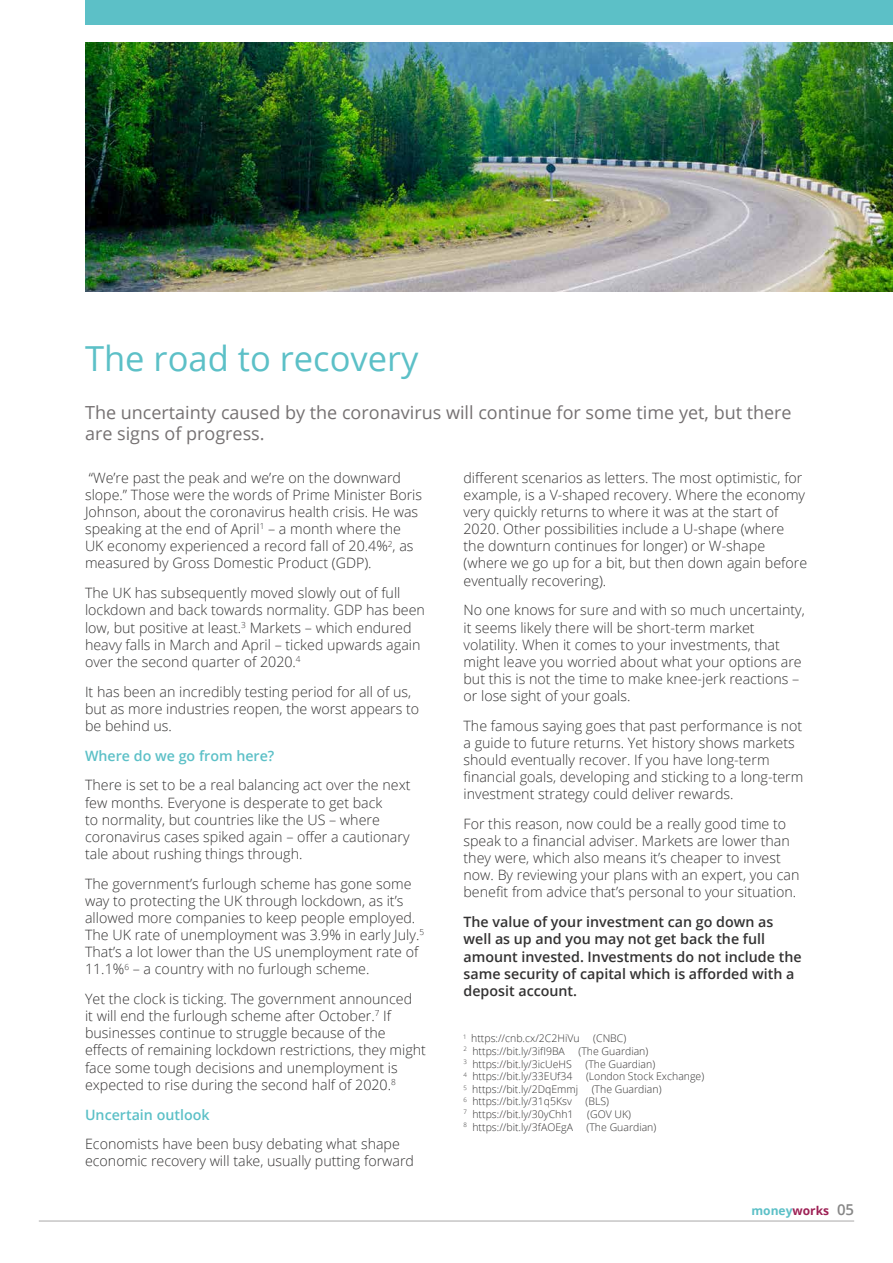
<style>
.page{position:relative;width:893px;height:1263px;background:#fff}
.page>*{position:absolute;margin:0;border:0;box-sizing:border-box;transform-origin:0 0}
.t1{font:34.5px "Open Sans";color:#5cc0c7}
.t2{font:18px/21.6px "Open Sans";color:#757172}
.t3{font:600 15px "Open Sans";color:#878787}
.t4{font:300 14.25px/17.1px "Open Sans";color:#333232}
.t5{font:600 14.25px/17.1px "Open Sans";color:#333232}
.t6{font:600 14.25px "Open Sans";color:#5cc0c7}
.t7{font:700 12px "Open Sans";color:#5cc0c7}
.t8{font:300 10.5px "Open Sans";color:#333232}
.s1{color:#9e2155}
</style>
<div class="page">
<hr style="left:39px;top:1220px;width:815px;height:1px;background:#b3b2b2">
<img style="left:85px;top:43px;width:808px;height:248px">
<div style="left:85px;top:0;width:808px;height:24px;background:#5cc0c7"></div>
<h1 class="t1" style="left:85px;top:335px;width:335px">The road to recovery</h1>
<p class="t2" style="left:85px;top:401px;width:708px">The uncertainty caused by the coronavirus will continue for some time yet, but there are signs of progress.</p>
<p class="t4" style="left:85px;top:469px;width:339px">“We’re past the peak and we’re on the downward slope.” Those were the words of Prime Minister Boris Johnson, about the coronavirus health crisis. He was speaking at the end of April<sup>1</sup> – a month where the UK economy experienced a record fall of 20.4%<sup>2</sup>, as measured by Gross Domestic Product (GDP).</p>
<p class="t4" style="left:85px;top:584px;width:341px">The UK has subsequently moved slowly out of full lockdown and back towards normality. GDP has been low, but positive at least.<sup>3</sup> Markets – which endured heavy falls in March and April – ticked upwards again over the second quarter of 2020.<sup>4</sup></p>
<p class="t4" style="left:85px;top:682px;width:336px">It has been an incredibly testing period for all of us, but as more industries reopen, the worst appears to be behind us.</p>
<p class="t6" style="left:85px;top:746px;width:191px">Where do we go from here?</p>
<p class="t4" style="left:85px;top:776px;width:327px">There is set to be a real balancing act over the next few months. Everyone is desperate to get back<br>to normality, but countries like the US – where coronavirus cases spiked again – offer a cautionary tale about rushing things through.</p>
<p class="t4" style="left:85px;top:875px;width:341px">The government’s furlough scheme has gone some way to protecting the UK through lockdown, as it’s allowed more companies to keep people employed.<br>The UK rate of unemployment was 3.9% in early July.<sup>5<br></sup>That’s a lot lower than the US unemployment rate of 11.1%<sup>6</sup> – a country with no furlough scheme.</p>
<p class="t4" style="left:85px;top:990px;width:342px">Yet the clock is ticking. The government announced<br>it will end the furlough scheme after October.<sup>7</sup> If businesses continue to struggle because of the effects of remaining lockdown restrictions, they might face some tough decisions and unemployment is expected to rise during the second half of 2020.<sup>8</sup></p>
<p class="t6" style="left:85px;top:1104px;width:126px">Uncertain outlook</p>
<p class="t4" style="left:85px;top:1135px;width:331px">Economists have been busy debating what shape economic recovery will take, usually putting forward</p>
<p class="t4" style="left:463px;top:469px;width:345px">different scenarios as letters. The most optimistic, for example, is a V-shaped recovery. Where the economy very quickly returns to where it was at the start of 2020. Other possibilities include a U-shape (where the downturn continues for longer) or W-shape (where we go up for a bit, but then down again before eventually recovering).</p>
<p class="t4" style="left:463px;top:601px;width:343px">No one knows for sure and with so much uncertainty, it seems likely there will be short-term market volatility. When it comes to your investments, that might leave you worried about what your options are but this is not the time to make knee-jerk reactions – or lose sight of your goals.</p>
<p class="t4" style="left:463px;top:717px;width:341px">The famous saying goes that past performance is not a guide to future returns. Yet history shows markets should eventually recover. If you have long-term financial goals, developing and sticking to a long-term investment strategy could deliver rewards.</p>
<p class="t4" style="left:463px;top:815px;width:338px">For this reason, now could be a really good time to speak to a financial adviser. Markets are lower than they were, which also means it’s cheaper to invest now. By reviewing your plans with an expert, you can benefit from advice that’s personal to your situation.</p>
<p class="t5" style="left:463px;top:913px;width:340px">The value of your investment can go down as well as up and you may not get back the full amount invested. Investments do not include the same security of capital which is afforded with a deposit account.</p>
<p class="t8" style="left:463px;top:1031px;width:118px"><sup>1</sup> https://cnb.cx/2C2HiVu</p>
<p class="t8" style="left:593px;top:1031px;width:34px">(CNBC)</p>
<p class="t8" style="left:463px;top:1044px;width:103px"><sup>2</sup> https://bit.ly/3ifI9BA</p>
<p class="t8" style="left:579px;top:1044px;width:71px">(The Guardian)</p>
<p class="t8" style="left:463px;top:1056px;width:110px"><sup>3</sup> https://bit.ly/3icUeHS</p>
<p class="t8" style="left:585px;top:1056px;width:71px">(The Guardian)</p>
<p class="t8" style="left:463px;top:1069px;width:110px"><sup>4</sup> https://bit.ly/33EUf34</p>
<p class="t8" style="left:586px;top:1069px;width:120px">(London Stock Exchange)</p>
<p class="t8" style="left:463px;top:1082px;width:116px"><sup>5</sup> https://bit.ly/2DqEmmj</p>
<p class="t8" style="left:592px;top:1082px;width:71px">(The Guardian)</p>
<p class="t8" style="left:463px;top:1094px;width:110px"><sup>6</sup> https://bit.ly/31q5Ksv</p>
<p class="t8" style="left:586px;top:1094px;width:25px">(BLS)</p>
<p class="t8" style="left:463px;top:1107px;width:112px"><sup>7</sup> https://bit.ly/30yChh1</p>
<p class="t8" style="left:587px;top:1107px;width:45px">(GOV UK)</p>
<p class="t8" style="left:463px;top:1119px;width:111px"><sup>8</sup> https://bit.ly/3fAOEgA</p>
<p class="t8" style="left:587px;top:1119px;width:71px">(The Guardian)</p>
<p class="t7" style="left:751px;top:1202px;width:79px">money<span class="s1">works</span></p>
<p class="t3" style="left:837px;top:1199px;width:19px">05</p>
</div>
